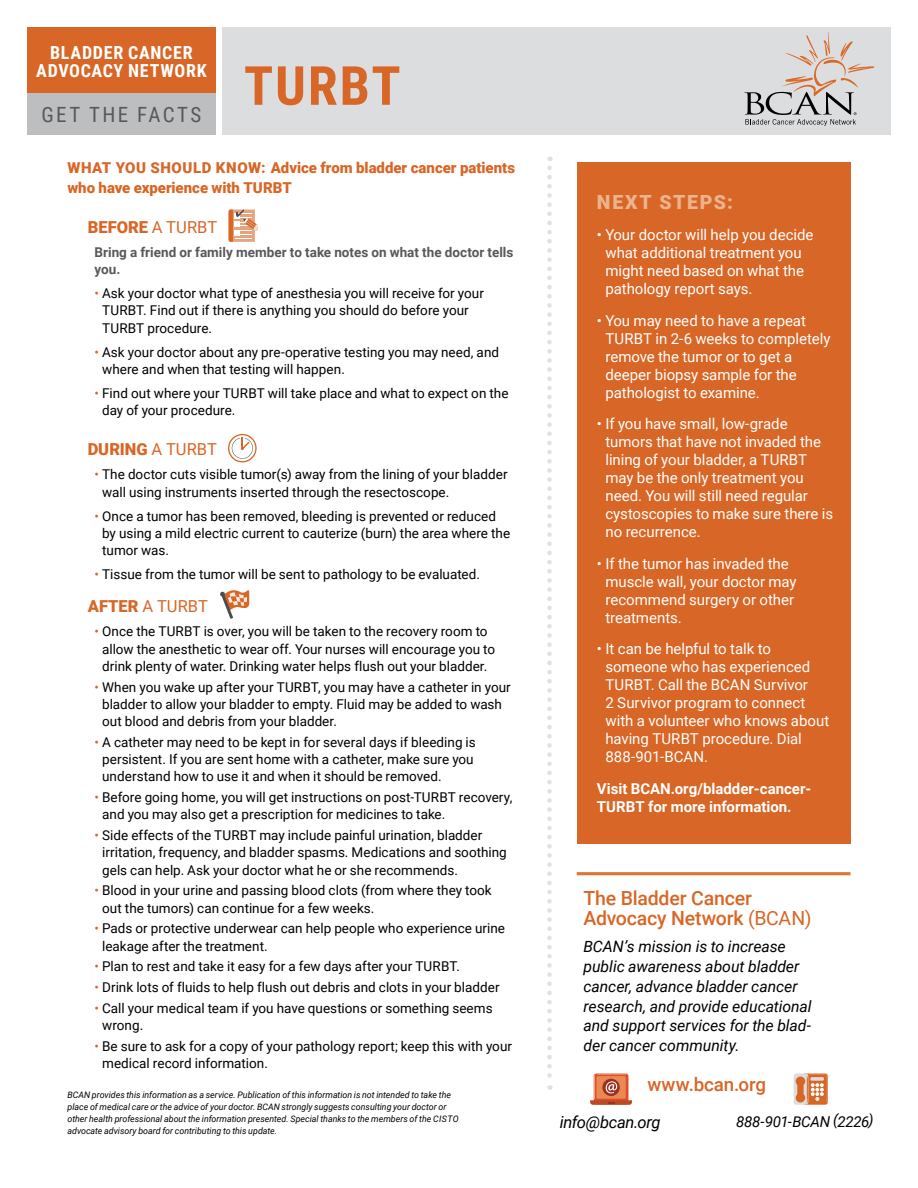
<style>
.page{position:relative;width:918px;height:1188px;background:#fff}
.page>*{position:absolute;margin:0;border:0;box-sizing:border-box;transform-origin:0 0}
.t1{font:700 54px "Roboto Condensed";letter-spacing:.035em;color:#d86626}
.t2{font:21px "Roboto Condensed";letter-spacing:.11em;color:#58595b}
.t3{font:500 19.5px/19.8px "Roboto";letter-spacing:-.01em;color:#d86626}
.t4{font:900 19.5px "Roboto";letter-spacing:.085em;color:#ecb48d}
.t5{font:500 18.75px "Roboto";letter-spacing:-.005em;color:#d86626}
.t6{font:700 18px/18px "Roboto Condensed";letter-spacing:.04em;color:#fff;text-align:center}
.t7{font:900 16.5px "Roboto";color:#d86626}
.t8{font:italic 16.5px "Roboto";letter-spacing:-.02em;color:#000}
.t9{font:16.5px "Roboto";letter-spacing:.005em;color:#d86626}
.t10{font:italic 15.75px/20px "Roboto";letter-spacing:-.005em;color:#000}
.t11{font:15px/18px "Roboto";letter-spacing:-.005em;color:#fff}
.t12{font:900 15px/19.5px "Roboto";color:#d86626}
.t13{font:700 15px/18px "Roboto";color:#fff}
.t14{font:italic 15px "Roboto";letter-spacing:-.015em;color:#000}
.t15{font:13.5px/17.2px "Roboto";color:#000}
.t16{font:700 13.5px/17.2px "Roboto";color:#58595b}
.t17{font:italic 9px/12px "Roboto";color:#000}
.s1{font-weight:400}
.s2{color:#d86626}
.s3{font-weight:900}
</style>
<div class="page">
<div style="left:223px;top:27px;width:668px;height:108px;background:#dcddde"></div>
<div style="left:27px;top:27px;width:189px;height:66px;background:#d86626"></div>
<div style="left:27px;top:93px;width:189px;height:42px;background:#bcbec0"></div>
<svg style="left:229px;top:209px;width:28px;height:33px"></svg>
<svg style="left:228px;top:434px;width:29px;height:28px"></svg>
<svg style="left:220px;top:590px;width:29px;height:29px"></svg>
<div style="left:577px;top:162px;width:273px;height:681px;background:#d86626"></div>
<hr style="left:577px;top:872px;width:274px;height:3px;background:#dc7638">
<svg style="left:744px;top:32px;width:130px;height:94px"></svg>
<svg style="left:590px;top:1074px;width:42px;height:31px"></svg>
<svg style="left:802px;top:1074px;width:26px;height:31px"></svg>
<svg style="left:794px;top:1074px;width:14px;height:31px"></svg>
<svg style="left:806px;top:1074px;width:21px;height:30px"></svg>
<div style="left:797px;top:1080px;width:7px;height:19px;background:#d86626;border-radius:2px"></div>
<div style="left:796px;top:1077px;width:9px;height:9px;background:#d86626;border-radius:50%"></div>
<div style="left:796px;top:1093px;width:9px;height:10px;background:#d86626;border-radius:50%"></div>
<svg style="left:547px;top:168px;width:5px;height:922px"></svg>
<h3 class="t6" style="left:36px;top:43px;width:172px">BLADDER CANCER<br>ADVOCACY NETWORK</h3>
<h2 class="t2" style="left:42px;top:100px;width:161px">GET THE FACTS</h2>
<p class="t12" style="left:68px;top:158px;width:449px">WHAT YOU SHOULD KNOW: Advice from bladder cancer patients who have experience with TURBT</p>
<p class="t7" style="left:88px;top:215px;width:131px">BEFORE <span class="s1">A TURBT</span></p>
<p class="t16" style="left:94px;top:243px;width:420px">Bring a friend or family member to take notes on what the doctor tells you.</p>
<p class="t15" style="left:102px;top:284px;width:383px;text-indent:-8px"><span class="s2">•</span> Ask your doctor what type of anesthesia you will receive for your<br>TURBT. Find out if there is anything you should do before your<br>TURBT procedure.</p>
<p class="t15" style="left:102px;top:343px;width:398px;text-indent:-8px"><span class="s2">•</span> Ask your doctor about any pre-operative testing you may need, and where and when that testing will happen.</p>
<p class="t15" style="left:102px;top:384px;width:408px;text-indent:-8px"><span class="s2">•</span> Find out where your TURBT will take place and what to expect on the day of your procedure.</p>
<p class="t7" style="left:88px;top:438px;width:131px">DURING <span class="s1">A TURBT</span></p>
<p class="t15" style="left:102px;top:465px;width:407px;text-indent:-8px"><span class="s2">•</span> The doctor cuts visible tumor(s) away from the lining of your bladder wall using instruments inserted through the resectoscope.</p>
<p class="t15" style="left:102px;top:507px;width:410px;text-indent:-8px"><span class="s2">•</span> Once a tumor has been removed, bleeding is prevented or reduced by using a mild electric current to cauterize (burn) the area where the tumor was.</p>
<p class="t15" style="left:94px;top:565px;width:387px"><span class="s2">•</span> Tissue from the tumor will be sent to pathology to be evaluated.</p>
<p class="t9" style="left:88px;top:595px;width:122px"><span class="s3">AFTER</span> A TURBT</p>
<p class="t15" style="left:94px;top:622px;width:402px;text-align:center"><span class="s2">•</span> Once the TURBT is over, you will be taken to the recovery room to allow the anesthetic to wear off. Your nurses will encourage you to drink plenty of water. Drinking water helps flush out your bladder.</p>
<p class="t15" style="left:102px;top:678px;width:410px;text-indent:-8px"><span class="s2">•</span> When you wake up after your TURBT, you may have a catheter in your bladder to allow your bladder to empty. Fluid may be added to wash out blood and debris from your bladder.</p>
<p class="t15" style="left:102px;top:733px;width:375px;text-indent:-8px"><span class="s2">•</span> A catheter may need to be kept in for several days if bleeding is persistent. If you are sent home with a catheter, make sure you understand how to use it and when it should be removed.</p>
<p class="t15" style="left:102px;top:788px;width:412px;text-indent:-8px"><span class="s2">•</span> Before going home, you will get instructions on post-TURBT recovery, and you may also get a prescription for medicines to take.</p>
<p class="t15" style="left:102px;top:826px;width:406px;text-indent:-8px"><span class="s2">•</span> Side effects of the TURBT may include painful urination, bladder irritation, frequency, and bladder spasms. Medications and soothing gels can help. Ask your doctor what he or she recommends.</p>
<p class="t15" style="left:102px;top:882px;width:391px;text-indent:-8px"><span class="s2">•</span> Blood in your urine and passing blood clots (from where they took out the tumors) can continue for a few weeks.</p>
<p class="t15" style="left:102px;top:920px;width:404px;text-indent:-8px"><span class="s2">•</span> Pads or protective underwear can help people who experience urine leakage after the treatment.</p>
<p class="t15" style="left:94px;top:958px;width:367px"><span class="s2">•</span> Plan to rest and take it easy for a few days after your TURBT.</p>
<p class="t15" style="left:95px;top:978px;width:407px"><span class="s2">•</span> Drink lots of fluids to help flush out debris and clots in your bladder</p>
<p class="t15" style="left:102px;top:999px;width:392px;text-indent:-8px"><span class="s2">•</span> Call your medical team if you have questions or something seems wrong.</p>
<p class="t15" style="left:102px;top:1037px;width:411px;text-indent:-8px"><span class="s2">•</span> Be sure to ask for a copy of your pathology report; keep this with your medical record information.</p>
<h1 class="t1" style="left:244px;top:48px;width:158px">TURBT</h1>
<p class="t17" style="left:68px;top:1088px;width:393px">BCAN provides this information as a service. Publication of this information is not intended to take the place of medical care or the advice of your doctor. BCAN strongly suggests consulting your doctor or other health professional about the information presented. Special thanks to the members of the CISTO advocate advisory board for contributing to this update.</p>
<h3 class="t4" style="left:597px;top:188px;width:138px">NEXT STEPS:</h3>
<p class="t11" style="left:605px;top:225px;width:209px;text-indent:-9px">• Your doctor will help you decide what additional treatment you might need based on what the pathology report says.</p>
<p class="t11" style="left:605px;top:311px;width:227px;text-indent:-9px">• You may need to have a repeat<br>TURBT in 2-6 weeks to completely remove the tumor or to get a deeper biopsy sample for the pathologist to examine.</p>
<p class="t11" style="left:605px;top:414px;width:229px;text-indent:-9px">• If you have small, low-grade tumors that have not invaded the lining of your bladder, a TURBT may be the only treatment you need. You will still need regular cystoscopies to make sure there is no recurrence.</p>
<p class="t11" style="left:605px;top:554px;width:193px;text-indent:-9px">• If the tumor has invaded the muscle wall, your doctor may recommend surgery or other treatments.</p>
<p class="t11" style="left:605px;top:639px;width:225px;text-indent:-9px">• It can be helpful to talk to someone who has experienced<br>TURBT. Call the BCAN Survivor<br>2 Survivor program to connect with a volunteer who knows about having TURBT procedure. Dial<br>888-901-BCAN.</p>
<p class="t13" style="left:597px;top:779px;width:216px">Visit BCAN.org/bladder-cancer-<br>TURBT for more information.</p>
<h3 class="t3" style="left:583px;top:888px;width:230px">The Bladder Cancer<br>Advocacy Network <span class="s1">(BCAN)</span></h3>
<p class="t10" style="left:583px;top:936px;width:230px">BCAN’s mission is to increase public awareness about bladder cancer, advance bladder cancer research, and provide educational and support services for the blad&shy;der cancer community.</p>
<h3 class="t5" style="left:648px;top:1072px;width:120px">www.bcan.org</h3>
<p class="t8" style="left:560px;top:1110px;width:102px">info@bcan.org</p>
<p class="t14" style="left:736px;top:1111px;width:139px">888-901-BCAN (2226)</p>
</div>
